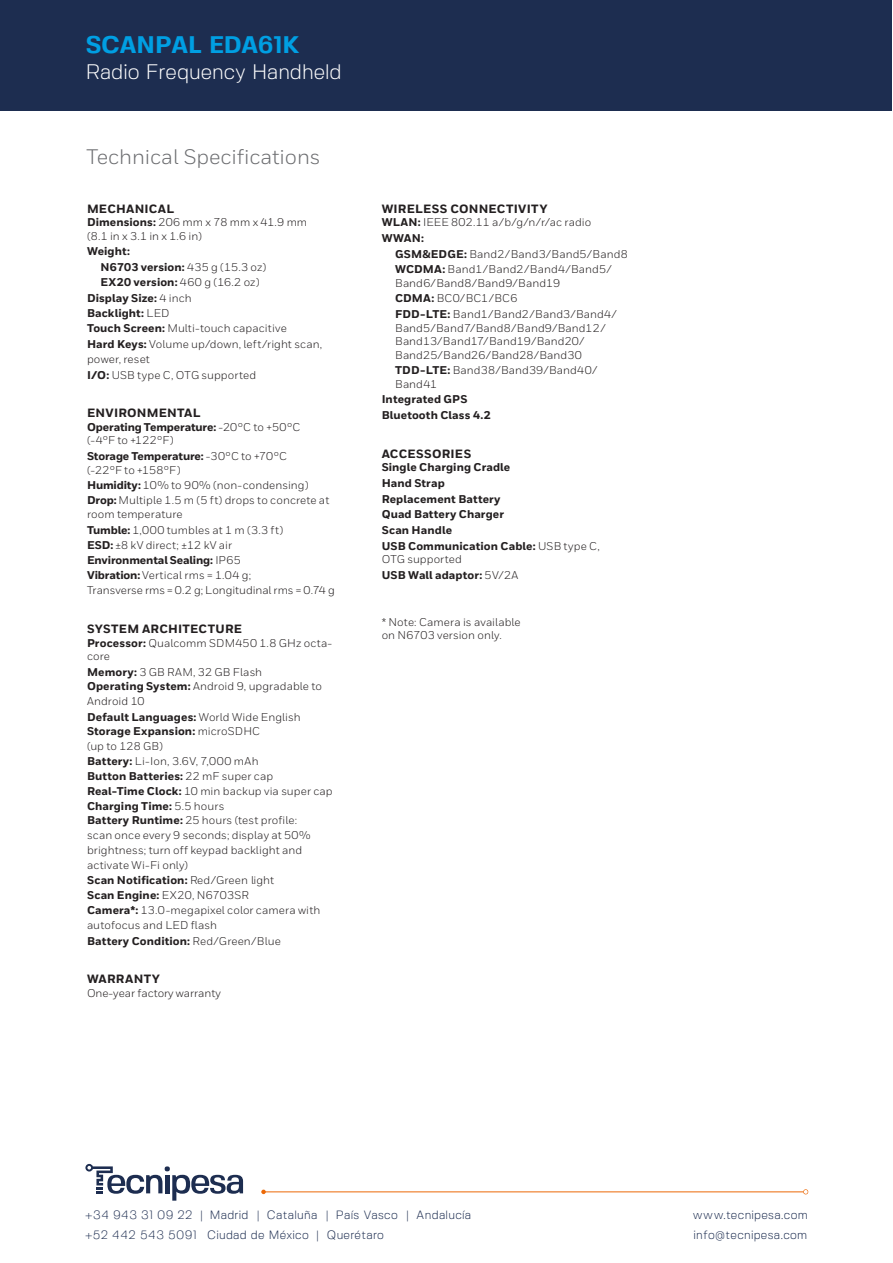
<style>
.page{position:relative;width:893px;height:1263px;background:#fff}
.page>*{position:absolute;margin:0;border:0;box-sizing:border-box;transform-origin:0 0}
.t1{font:700 24px "Fivo Sans";color:#009fe3}
.Datasheet__Specifica{font:21px "Honeywell Sans";letter-spacing:-.005em;color:#6c6d70}
.t2{font:300 21px "Fivo Sans";color:#fff}
.t3{font:300 12px/20px "Fivo Sans";letter-spacing:.025em;color:#1d2d50}
.Cover__Address_Block{font:800 12px "Honeywell Sans";letter-spacing:.02em;color:#231f20}
.Specification__Heade{font:800 12px "Honeywell Sans";letter-spacing:.02em;color:#231f20}
.Cover__Address_Block-2{font:11.25px/15px "Honeywell Sans";letter-spacing:.005em;color:#231f20}
.Specification__Body{font:11.25px/13.5px "Honeywell Sans";letter-spacing:.005em;color:#231f20}
.Specification__Body-2{font:800 11.25px/13.5px "Honeywell Sans";letter-spacing:.01em;color:#231f20}
.Cover__Address_Block-3{font:800 11.25px "Honeywell Sans";letter-spacing:.005em;color:#231f20}
.s1{font-weight:800}
.s2{font-weight:400}
</style>
<div class="page">
<div style="left:0;top:0;width:892px;height:111px;background:#1d2d50"></div>
<svg style="left:85px;top:1164px;width:158px;height:37px"></svg>
<hr style="left:263px;top:1191px;width:543px;height:1px;background:#ec6907">
<svg style="left:261px;top:1189px;width:5px;height:5px"></svg>
<svg style="left:803px;top:1189px;width:5px;height:5px"></svg>
<h1 class="t1" style="left:86px;top:30px;width:215px">SCANPAL EDA61K</h1>
<h2 class="t2" style="left:86px;top:58px;width:257px">Radio Frequency Handheld</h2>
<p class="Datasheet__Specifica" style="left:86px;top:144px;width:236px">Technical Specifications</p>
<p class="Cover__Address_Block" style="left:87px;top:201px;width:89px">MECHANICAL</p>
<p class="Cover__Address_Block-2" style="left:87px;top:216px;width:222px;line-height:13.4px"><span class="s1">Dimensions:</span> 206 mm x 78 mm x 41.9 mm (8.1 in x 3.1 in x 1.6 in)</p>
<p class="Cover__Address_Block-3" style="left:87px;top:245px;width:44px">Weight:</p>
<p class="Cover__Address_Block-3" style="left:100px;top:260px;width:167px">N6703 version: <span class="s2">435 g (15.3 oz)</span></p>
<p class="Cover__Address_Block-3" style="left:100px;top:276px;width:161px">EX20 version: <span class="s2">460 g (16.2 oz)</span></p>
<p class="Cover__Address_Block-3" style="left:87px;top:291px;width:106px">Display Size: <span class="s2">4 inch</span></p>
<p class="Cover__Address_Block-3" style="left:87px;top:306px;width:84px">Backlight: <span class="s2">LED</span></p>
<p class="Cover__Address_Block-2" style="left:87px;top:321px;width:201px"><span class="s1">Touch Screen:</span> Multi-touch capacitive</p>
<p class="Cover__Address_Block-2" style="left:87px;top:336px;width:237px"><span class="s1">Hard Keys:</span> Volume up/down, left/right scan,</p>
<p class="Cover__Address_Block-2" style="left:87px;top:351px;width:64px">power, reset</p>
<p class="Cover__Address_Block-2" style="left:87px;top:367px;width:171px"><span class="s1">I/O:</span> USB type C, OTG supported</p>
<p class="Cover__Address_Block" style="left:87px;top:406px;width:115px">ENVIRONMENTAL</p>
<p class="Cover__Address_Block-2" style="left:87px;top:420px;width:215px;line-height:13.4px"><span class="s1">Operating Temperature:</span> -20°C to +50°C (-4°F to +122°F)</p>
<p class="Cover__Address_Block-2" style="left:87px;top:449px;width:201px;line-height:13.5px"><span class="s1">Storage Temperature:</span> -30°C to +70°C (-22°F to +158°F)</p>
<p class="Cover__Address_Block-2" style="left:87px;top:478px;width:244px;line-height:14.5px"><span class="s1">Humidity:</span> 10% to 90% (non-condensing)<br><span class="s1">Drop:</span> Multiple 1.5 m (5 ft) drops to concrete at room temperature</p>
<p class="Cover__Address_Block-2" style="left:87px;top:522px;width:249px"><span class="s1">Tumble:</span> 1,000 tumbles at 1 m (3.3 ft)<br><span class="s1">ESD:</span> ±8 kV direct; ±12 kV air<br><span class="s1">Environmental Sealing:</span> IP65<br><span class="s1">Vibration:</span> Vertical rms = 1.04 g;<br>Transverse rms = 0.2 g; Longitudinal rms = 0.74 g</p>
<p class="Cover__Address_Block" style="left:87px;top:621px;width:157px">SYSTEM ARCHITECTURE</p>
<p class="Cover__Address_Block-2" style="left:87px;top:636px;width:247px;line-height:13.4px"><span class="s1">Processor:</span> Qualcomm SDM450 1.8 GHz octa&shy;core</p>
<p class="Cover__Address_Block-2" style="left:87px;top:664px;width:237px;line-height:14.5px"><span class="s1">Memory:</span> 3 GB RAM, 32 GB Flash<br><span class="s1">Operating System:</span> Android 9, upgradable to<br>Android 10</p>
<p class="Cover__Address_Block-2" style="left:87px;top:709px;width:247px"><span class="s1">Default Languages:</span> World Wide English <span class="s1">Storage Expansion:</span> microSDHC<br>(up to 128 GB)<br><span class="s1">Battery:</span> Li-Ion, 3.6V, 7,000 mAh<br><span class="s1">Button Batteries:</span> 22 mF super cap <span class="s1">Real-Time Clock:</span> 10 min backup via super cap <span class="s1">Charging Time:</span> 5.5 hours<br><span class="s1">Battery Runtime:</span> 25 hours (test profile:<br>scan once every 9 seconds; display at 50% brightness; turn off keypad backlight and activate Wi-Fi only)<br><span class="s1">Scan Notification:</span> Red/Green light<br><span class="s1">Scan Engine:</span> EX20, N6703SR<br><span class="s1">Camera*:</span> 13.0-megapixel color camera with autofocus and LED flash<br><span class="s1">Battery Condition:</span> Red/Green/Blue</p>
<p class="Cover__Address_Block" style="left:87px;top:972px;width:75px">WARRANTY</p>
<p class="Cover__Address_Block-2" style="left:87px;top:985px;width:135px">One-year factory warranty</p>
<p class="Specification__Heade" style="left:382px;top:201px;width:167px">WIRELESS CONNECTIVITY</p>
<p class="Specification__Body" style="left:382px;top:216px;width:211px"><span class="s1">WLAN:</span> IEEE 802.11 a/b/g/n/r/ac radio</p>
<p class="Specification__Body-2" style="left:382px;top:232px;width:44px">WWAN:</p>
<p class="Specification__Body" style="left:395px;top:247px;width:234px"><span class="s1">GSM&amp;EDGE:</span> Band2/Band3/Band5/Band8</p>
<p class="Specification__Body" style="left:395px;top:263px;width:218px"><span class="s1">WCDMA:</span> Band1/Band2/Band4/Band5/<br>Band6/Band8/Band9/Band19</p>
<p class="Specification__Body" style="left:395px;top:292px;width:124px"><span class="s1">CDMA:</span> BC0/BC1/BC6</p>
<p class="Specification__Body" style="left:395px;top:307px;width:223px"><span class="s1">FDD-LTE:</span> Band1/Band2/Band3/Band4/ Band5/Band7/Band8/Band9/Band12/ Band13/Band17/Band19/Band20/ Band25/Band26/Band28/Band30</p>
<p class="Specification__Body" style="left:395px;top:364px;width:204px"><span class="s1">TDD-LTE:</span> Band38/Band39/Band40/<br>Band41</p>
<p class="Specification__Body-2" style="left:382px;top:393px;width:87px">Integrated GPS</p>
<p class="Specification__Body-2" style="left:382px;top:409px;width:111px">Bluetooth Class 4.2</p>
<p class="Specification__Heade" style="left:382px;top:446px;width:91px">ACCESSORIES</p>
<p class="Specification__Body-2" style="left:382px;top:461px;width:130px">Single Charging Cradle</p>
<p class="Specification__Body-2" style="left:382px;top:477px;width:65px">Hand Strap</p>
<p class="Specification__Body-2" style="left:382px;top:492px;width:120px">Replacement Battery</p>
<p class="Specification__Body-2" style="left:382px;top:508px;width:124px">Quad Battery Charger</p>
<p class="Specification__Body-2" style="left:382px;top:524px;width:72px">Scan Handle</p>
<p class="Specification__Body-2" style="left:382px;top:539px;width:220px">USB Communication Cable: <span class="s2">USB type C,<br>OTG supported</span></p>
<p class="Specification__Body-2" style="left:382px;top:569px;width:138px">USB Wall adaptor: <span class="s2">5V/2A</span></p>
<p class="Specification__Body" style="left:382px;top:615px;width:141px">* Note: Camera is available on N6703 version only.</p>
<p class="t3" style="left:85px;top:1206px;width:387px">+34 943 31 09 22 | Madrid | Cataluña | País Vasco | Andalucía +52 442 543 5091 Ciudad de México | Querétaro</p>
<p class="t3" style="left:693px;top:1206px;width:117px">www.tecnipesa.com info@tecnipesa.com</p>
</div>
